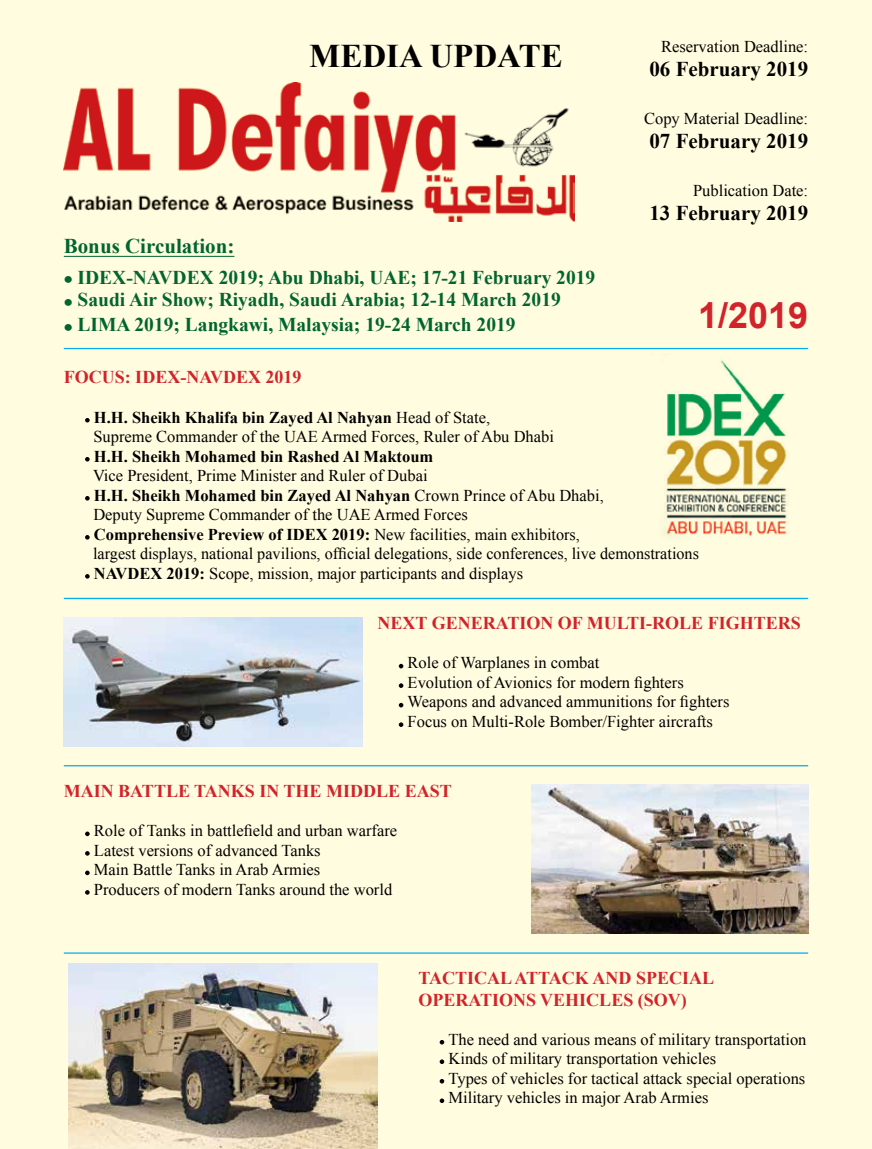
<style>
.page{position:relative;width:872px;height:1149px;background:#fff}
.page>*{position:absolute;margin:0;border:0;box-sizing:border-box;transform-origin:0 0}
.t1{font:700 36px "Arial";color:#d2232a}
.t2{font:700 33px "Times New Roman";color:#000}
.t3{font:700 21px "Times New Roman";color:#000}
.t4{font:700 21px "Times New Roman";color:#00652e}
.t5{font:700 19.5px "Times New Roman";color:#00652e}
.t6{font:700 18px/21px "Times New Roman";color:#d2232a}
.t7{font:16.5px/19.5px "Times New Roman";color:#000}
.t8{font:700 16.5px "Times New Roman";color:#000}
.s1{font-size:25.5px}
.s2{font-weight:700}
</style>
<div class="page">
<div style="left:0;top:0;width:872px;height:1148px;background:#fffcdf"></div>
<svg style="left:85px;top:418px;width:5px;height:4px"></svg>
<svg style="left:85px;top:457px;width:5px;height:4px"></svg>
<svg style="left:85px;top:496px;width:5px;height:4px"></svg>
<svg style="left:85px;top:535px;width:5px;height:4px"></svg>
<svg style="left:85px;top:574px;width:5px;height:4px"></svg>
<img style="left:64px;top:83px;width:510px;height:138px">
<hr style="left:64px;top:256px;width:170px;height:1px;background:#00652e">
<hr style="left:64px;top:348px;width:744px;height:1px;background:#00aeef">
<hr style="left:64px;top:597px;width:744px;height:2px;background:#00aeef">
<hr style="left:64px;top:764px;width:744px;height:2px;background:#00aeef">
<hr style="left:64px;top:952px;width:744px;height:1px;background:#00aeef">
<svg style="left:399px;top:663px;width:4px;height:5px"></svg>
<svg style="left:399px;top:683px;width:4px;height:4px"></svg>
<svg style="left:399px;top:702px;width:4px;height:5px"></svg>
<svg style="left:399px;top:722px;width:4px;height:4px"></svg>
<svg style="left:85px;top:831px;width:5px;height:4px"></svg>
<svg style="left:85px;top:851px;width:5px;height:4px"></svg>
<svg style="left:85px;top:870px;width:5px;height:4px"></svg>
<svg style="left:85px;top:890px;width:5px;height:4px"></svg>
<img style="left:666px;top:360px;width:121px;height:177px">
<img style="left:531px;top:784px;width:277px;height:149px">
<img style="left:68px;top:963px;width:309px;height:185px">
<svg style="left:439px;top:1040px;width:5px;height:4px"></svg>
<svg style="left:439px;top:1059px;width:5px;height:4px"></svg>
<svg style="left:439px;top:1079px;width:5px;height:4px"></svg>
<svg style="left:439px;top:1098px;width:5px;height:4px"></svg>
<img style="left:64px;top:617px;width:298px;height:129px">
<h2 class="t2" style="left:309px;top:33px;width:255px">MEDIA UPDATE</h2>
<p class="t7" style="left:661px;top:37px;width:149px">Reservation Deadline:</p>
<p class="t3" style="left:649px;top:55px;width:160px">06 February 2019</p>
<p class="t7" style="left:644px;top:109px;width:166px">Copy Material Deadline:</p>
<p class="t3" style="left:649px;top:127px;width:160px">07 February 2019</p>
<p class="t7" style="left:693px;top:181px;width:117px">Publication Date:</p>
<p class="t3" style="left:649px;top:199px;width:160px">13 February 2019</p>
<p class="t4" style="left:64px;top:231px;width:172px">Bonus Circulation:</p>
<p class="t5" style="left:64px;top:263px;width:533px"><span class="s1">•</span> IDEX-NAVDEX 2019; Abu Dhabi, UAE; 17-21 February 2019</p>
<p class="t5" style="left:64px;top:286px;width:498px"><span class="s1">•</span> Saudi Air Show; Riyadh, Saudi Arabia; 12-14 March 2019</p>
<p class="t5" style="left:64px;top:311px;width:453px"><span class="s1">•</span> LIMA 2019; Langkawi, Malaysia; 19-24 March 2019</p>
<h1 class="t1" style="left:698px;top:291px;width:112px">1/2019</h1>
<p class="t6" style="left:64px;top:366px;width:239px">FOCUS: IDEX-NAVDEX 2019</p>
<p class="t7" style="left:93px;top:407px;width:462px"><span class="s2">H.H. Sheikh Khalifa bin Zayed Al Nahyan</span> Head of State,<br>Supreme Commander of the UAE Armed Forces, Ruler of Abu Dhabi</p>
<p class="t8" style="left:94px;top:444px;width:341px">H.H. Sheikh Mohamed bin Rashed Al Maktoum</p>
<p class="t7" style="left:93px;top:465px;width:607px">Vice President, Prime Minister and Ruler of Dubai<br><span class="s2">H.H. Sheikh Mohamed bin Zayed Al Nahyan</span> Crown Prince of Abu Dhabi,<br>Deputy Supreme Commander of the UAE Armed Forces<br><span class="s2">Comprehensive Preview of IDEX 2019:</span> New facilities, main exhibitors,<br>largest displays, national pavilions, official delegations, side conferences, live demonstrations <span class="s2">NAVDEX 2019:</span> Scope, mission, major participants and displays</p>
<p class="t6" style="left:377px;top:612px;width:425px">NEXT GENERATION OF MULTI-ROLE FIGHTERS</p>
<p class="t7" style="left:407px;top:652px;width:323px">Role of Warplanes in combat<br>Evolution of Avionics for modern fighters Weapons and advanced ammunitions for fighters Focus on Multi-Role Bomber/Fighter aircrafts</p>
<p class="t6" style="left:64px;top:779px;width:389px">MAIN BATTLE TANKS IN THE MIDDLE EAST</p>
<p class="t7" style="left:94px;top:820px;width:305px">Role of Tanks in battlefield and urban warfare Latest versions of advanced Tanks<br>Main Battle Tanks in Arab Armies<br>Producers of modern Tanks around the world</p>
<p class="t6" style="left:418px;top:967px;width:297px">TACTICAL ATTACK AND SPECIAL<br>OPERATIONS VEHICLES (SOV)</p>
<p class="t7" style="left:448px;top:1028px;width:359px">The need and various means of military transportation Kinds of military transportation vehicles<br>Types of vehicles for tactical attack special operations Military vehicles in major Arab Armies</p>
</div>
